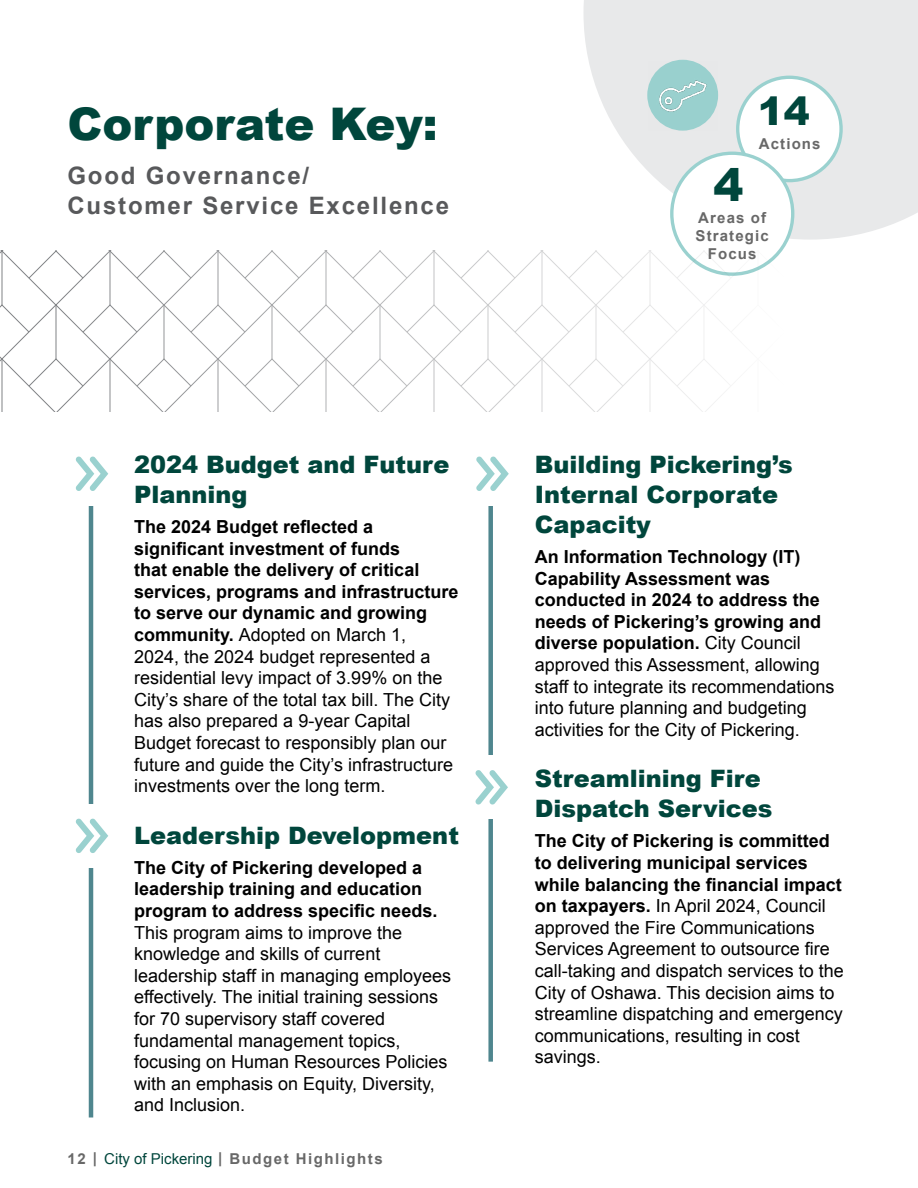
<style>
.page{position:relative;width:918px;height:1188px;background:#fff}
.page>*{position:absolute;margin:0;border:0;box-sizing:border-box;transform-origin:0 0}
.Paragraph_Style_1{font:900 45px "Arial";color:#00463c}
.Paragraph_Style_1-2{font:900 39px "Arial";color:#00463c}
.t1{font:900 24px/30px "Arial";color:#00463c}
.t2{font:700 24px/30px "Arial";letter-spacing:.075em;color:#58595b}
.t3{font:18px/21.6px "Arial";color:#000}
.H4_-_AC_-_Light_Green{font:700 15px "Arial";letter-spacing:.1em;color:#686868}
.H4_-_AC_-_Light_Green-2{font:700 15px/18px "Arial";letter-spacing:.075em;color:#686868;text-align:center}
.s1{font-weight:700}
.s2{font-weight:400;color:#00463c}
</style>
<div class="page">
<hr style="left:89px;top:500px;width:4px;height:618px;background:#4f868e">
<div style="left:488px;top:457px;width:5px;height:605px;background:#4f868e"></div>
<div style="left:60px;top:442px;width:64px;height:63px;background:#fff"></div>
<svg style="left:75px;top:456px;width:33px;height:35px"></svg>
<div style="left:461px;top:442px;width:63px;height:63px;background:#fff"></div>
<svg style="left:476px;top:456px;width:33px;height:35px"></svg>
<div style="left:60px;top:804px;width:64px;height:64px;background:#fff"></div>
<svg style="left:75px;top:818px;width:33px;height:35px"></svg>
<div style="left:460px;top:756px;width:63px;height:63px;background:#fff"></div>
<svg style="left:475px;top:770px;width:33px;height:35px"></svg>
<svg style="left:583px;top:0;width:335px;height:240px;fill:#e8e9ea"></svg>
<div style="left:738px;top:77px;width:103px;height:104px;background:#fff;border-radius:50%"></div>
<div style="left:736px;top:76px;width:107px;height:106px;border:3px solid #9ad1cf;border-radius:50%"></div>
<div style="left:672px;top:153px;width:121px;height:121px;background:#fff;border-radius:50%"></div>
<div style="left:670px;top:152px;width:124px;height:124px;border:3px solid #9ad1cf;border-radius:50%"></div>
<svg style="left:0;top:250px;width:783px;height:162px"></svg>
<img style="left:648px;top:61px;width:69px;height:69px">
<h1 class="Paragraph_Style_1" style="left:68px;top:91px;width:372px">Corporate Key:</h1>
<h2 class="t2" style="left:68px;top:161px;width:383px">Good Governance/<br>Customer Service Excellence</h2>
<p class="Paragraph_Style_1-2" style="left:758px;top:82px;width:54px">14</p>
<p class="H4_-_AC_-_Light_Green-2" style="left:759px;top:135px;width:63px">Actions</p>
<p class="Paragraph_Style_1" style="left:714px;top:152px;width:32px">4</p>
<p class="H4_-_AC_-_Light_Green-2" style="left:696px;top:209px;width:75px">Areas of<br>Strategic<br>Focus</p>
<p class="t1" style="left:134px;top:449px;width:317px">2024 Budget and Future<br>Planning</p>
<p class="t3" style="left:134px;top:516px;width:326px"><span class="s1">The 2024 Budget reflected a significant investment of funds<br>that enable the delivery of critical services, programs and infrastructure to serve our dynamic and growing community.</span> Adopted on March 1,<br>2024, the 2024 budget represented a residential levy impact of 3.99% on the City’s share of the total tax bill. The City has also prepared a 9-year Capital Budget forecast to responsibly plan our future and guide the City’s infrastructure investments over the long term.</p>
<p class="t1" style="left:134px;top:820px;width:326px">Leadership Development</p>
<p class="t3" style="left:134px;top:857px;width:318px"><span class="s1">The City of Pickering developed a leadership training and education program to address specific needs.<br></span>This program aims to improve the knowledge and skills of current leadership staff in managing employees effectively. The initial training sessions for 70 supervisory staff covered fundamental management topics, focusing on Human Resources Policies with an emphasis on Equity, Diversity, and Inclusion.</p>
<p class="H4_-_AC_-_Light_Green" style="left:68px;top:1149px;width:317px">12 | <span class="s2">City of Pickering</span> | Budget Highlights</p>
<h3 class="t1" style="left:535px;top:449px;width:260px">Building Pickering’s<br>Internal Corporate<br>Capacity</h3>
<p class="t3" style="left:535px;top:546px;width:301px"><span class="s1">An Information Technology (IT)<br>Capability Assessment was conducted in 2024 to address the needs of Pickering’s growing and diverse population.</span> City Council approved this Assessment, allowing staff to integrate its recommendations into future planning and budgeting activities for the City of Pickering.</p>
<p class="t1" style="left:535px;top:763px;width:239px">Streamlining Fire<br>Dispatch Services</p>
<p class="t3" style="left:535px;top:831px;width:311px"><span class="s1">The City of Pickering is committed to delivering municipal services while balancing the financial impact on taxpayers.</span> In April 2024, Council approved the Fire Communications Services Agreement to outsource fire call-taking and dispatch services to the City of Oshawa. This decision aims to streamline dispatching and emergency communications, resulting in cost savings.</p>
</div>
